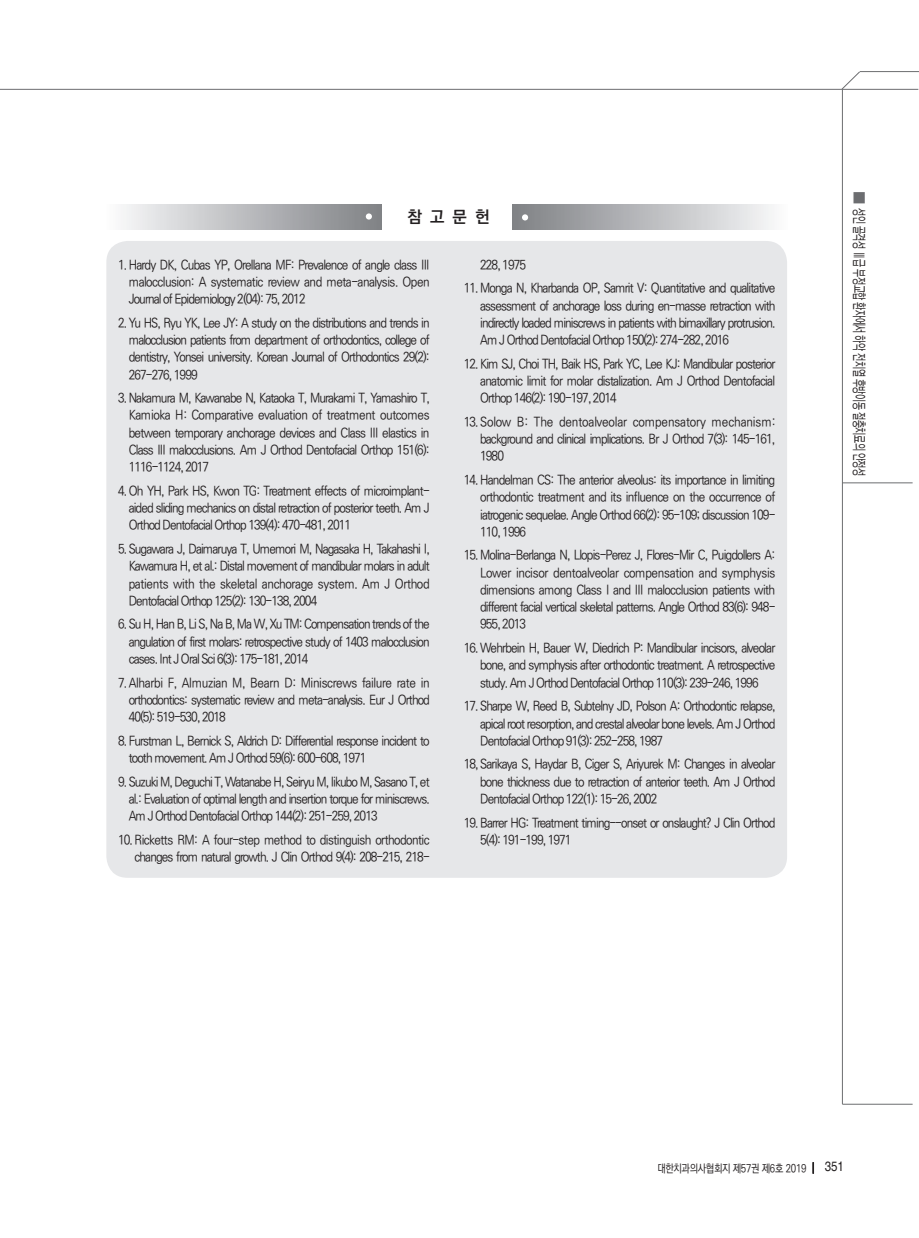
<style>
.page{position:relative;width:919px;height:1238px;background:#fff}
.page>*{position:absolute;margin:0;border:0;box-sizing:border-box;transform-origin:0 0}
.t1{font:16.5px "Ko Pub World Dotum PB";color:#231f20}
.t2{font:14.25px "Ko Pub World Dotum PM";letter-spacing:-.04em;color:#231f20;scale:.65 1}
.t3{font:13.5px "Helvetica";color:#231f20;scale:.85 1}
.ÌπÆ_Â{font:13.05px/17.2px "Ko Pub World Dotum PM";letter-spacing:-.075em;color:#231f20;text-align:justify;scale:.9 1}
.ÌπÆ_Â-2{font:13.05px/17.2px "Ko Pub World Dotum PM";letter-spacing:-.055em;color:#231f20;text-align:right;scale:.9 1}
.t4{font:11.25px "Ko Pub World Dotum PM";letter-spacing:-.025em;color:#231f20;scale:.85 1}
.s1{font-size:15px;color:#6c6d70}
</style>
<div class="page">
<svg style="left:841px;top:72px;width:19px;height:17px"></svg>
<hr style="left:859px;top:71px;width:59px;height:1px;background:#6c6d70">
<hr style="left:0;top:89px;width:918px;height:1px;background:#6c6d70">
<hr style="left:842px;top:89px;width:1px;height:1014px;background:#6c6d70">
<hr style="left:842px;top:1103px;width:70px;height:1px;background:#6c6d70">
<hr style="left:842px;top:482px;width:70px;height:1px;background:#6c6d70">
<svg style="left:812px;top:1162px;width:2px;height:11px"></svg>
<div style="left:106px;top:241px;width:681px;height:636px;background:#e6e7e9;border-radius:21px"></div>
<div style="left:106px;top:204px;width:275px;height:26px;background:linear-gradient(to right,#fbfbfc,#7f8185)"></div>
<svg style="left:366px;top:213px;width:6px;height:6px"></svg>
<div style="left:513px;top:204px;width:274px;height:26px;background:linear-gradient(to right,#7f8084,#f9fafb)"></div>
<svg style="left:522px;top:214px;width:6px;height:6px"></svg>
<p class="t1" style="left:407px;top:205px;width:83px">참 고 문 헌</p>
<p class="ÌπÆ_Â" style="left:129px;top:256px;width:336px;text-indent:-11px">1. Hardy DK, Cubas YP, Orellana MF: Prevalence of angle class III malocclusion: A systematic review and meta-analysis. Open Journal of Epidemiology 2(04): 75, 2012</p>
<p class="ÌπÆ_Â" style="left:129px;top:314px;width:336px;text-indent:-11px">2. Yu HS, Ryu YK, Lee JY: A study on the distributions and trends in malocclusion patients from department of orthodontics, college of dentistry, Yonsei university. Korean Journal of Orthodontics 29(2):<br>267-276, 1999</p>
<p class="ÌπÆ_Â" style="left:129px;top:390px;width:336px;text-indent:-11px">3. Nakamura M, Kawanabe N, Kataoka T, Murakami T, Yamashiro T, Kamioka H: Comparative evaluation of treatment outcomes between temporary anchorage devices and Class III elastics in Class III malocclusions. Am J Orthod Dentofacial Orthop 151(6):<br>1116-1124, 2017</p>
<p class="ÌπÆ_Â" style="left:129px;top:482px;width:336px;text-indent:-11px">4. Oh YH, Park HS, Kwon TG: Treatment effects of microimplant&shy;aided sliding mechanics on distal retraction of posterior teeth. Am J Orthod Dentofacial Orthop 139(4): 470-481, 2011</p>
<p class="ÌπÆ_Â" style="left:129px;top:541px;width:336px;text-indent:-11px">5. Sugawara J, Daimaruya T, Umemori M, Nagasaka H, Takahashi I, Kawamura H, et al.: Distal movement of mandibular molars in adult patients with the skeletal anchorage system. Am J Orthod Dentofacial Orthop 125(2): 130-138, 2004</p>
<p class="ÌπÆ_Â" style="left:129px;top:616px;width:336px;text-indent:-11px">6. Su H, Han B, Li S, Na B, Ma W, Xu TM: Compensation trends of the angulation of first molars: retrospective study of 1403 malocclusion cases. Int J Oral Sci 6(3): 175-181, 2014</p>
<p class="ÌπÆ_Â" style="left:129px;top:674px;width:336px;text-indent:-11px">7. Alharbi F, Almuzian M, Bearn D: Miniscrews failure rate in orthodontics: systematic review and meta-analysis. Eur J Orthod 40(5): 519-530, 2018</p>
<p class="ÌπÆ_Â" style="left:129px;top:732px;width:336px;text-indent:-11px">8. Furstman L, Bernick S, Aldrich D: Differential response incident to tooth movement. Am J Orthod 59(6): 600-608, 1971</p>
<p class="ÌπÆ_Â" style="left:129px;top:773px;width:336px;text-indent:-11px">9. Suzuki M, Deguchi T, Watanabe H, Seiryu M, Iikubo M, Sasano T, et al.: Evaluation of optimal length and insertion torque for miniscrews.<br>Am J Orthod Dentofacial Orthop 144(2): 251-259, 2013</p>
<p class="ÌπÆ_Â-2" style="left:118px;top:831px;width:348px">10. Ricketts RM: A four-step method to distinguish orthodontic changes from natural growth. J Clin Orthod 9(4): 208-215, 218-</p>
<p class="ÌπÆ_Â" style="left:480px;top:256px;width:53px">228, 1975</p>
<p class="ÌπÆ_Â" style="left:480px;top:280px;width:329px;text-indent:-16px">11. Monga N, Kharbanda OP, Samrit V: Quantitative and qualitative assessment of anchorage loss during en-masse retraction with indirectly loaded miniscrews in patients with bimaxillary protrusion.<br>Am J Orthod Dentofacial Orthop 150(2): 274-282, 2016</p>
<p class="ÌπÆ_Â" style="left:480px;top:355px;width:329px;text-indent:-16px">12. Kim SJ, Choi TH, Baik HS, Park YC, Lee KJ: Mandibular posterior anatomic limit for molar distalization. Am J Orthod Dentofacial Orthop 146(2): 190-197, 2014</p>
<p class="ÌπÆ_Â" style="left:480px;top:413px;width:329px;text-indent:-16px">13. Solow B: The dentoalveolar compensatory mechanism: background and clinical implications. Br J Orthod 7(3): 145-161, 1980</p>
<p class="ÌπÆ_Â" style="left:480px;top:472px;width:329px;text-indent:-16px">14. Handelman CS: The anterior alveolus: its importance in limiting orthodontic treatment and its influence on the occurrence of iatrogenic sequelae. Angle Orthod 66(2): 95-109; discussion 109- 110, 1996</p>
<p class="ÌπÆ_Â" style="left:480px;top:547px;width:329px;text-indent:-16px">15. Molina-Berlanga N, Llopis-Perez J, Flores-Mir C, Puigdollers A:<br>Lower incisor dentoalveolar compensation and symphysis dimensions among Class I and III malocclusion patients with different facial vertical skeletal patterns. Angle Orthod 83(6): 948- 955, 2013</p>
<p class="ÌπÆ_Â" style="left:480px;top:640px;width:329px;text-indent:-16px">16. Wehrbein H, Bauer W, Diedrich P: Mandibular incisors, alveolar bone, and symphysis after orthodontic treatment. A retrospective study. Am J Orthod Dentofacial Orthop 110(3): 239-246, 1996</p>
<p class="ÌπÆ_Â" style="left:480px;top:698px;width:329px;text-indent:-16px">17. Sharpe W, Reed B, Subtelny JD, Polson A: Orthodontic relapse, apical root resorption, and crestal alveolar bone levels. Am J Orthod Dentofacial Orthop 91(3): 252-258, 1987</p>
<p class="ÌπÆ_Â" style="left:480px;top:756px;width:329px;text-indent:-16px">18, Sarikaya S, Haydar B, Ciger S, Ariyurek M: Changes in alveolar bone thickness due to retraction of anterior teeth. Am J Orthod Dentofacial Orthop 122(1): 15-26, 2002</p>
<p class="ÌπÆ_Â" style="left:480px;top:814px;width:329px;text-indent:-16px">19. Barrer HG: Treatment timing--onset or onslaught? J Clin Orthod<br>5(4): 191-199, 1971</p>
<p class="t2" style="left:869px;top:191px;width:439px;rotate:90deg"><span class="s1">■</span> 성인 골격성 Ⅲ급 부정교합 환자에서 하악 전치열 후방이동 절충치료의 안정성</p>
<p class="t4" style="left:657px;top:1160px;width:177px">대한치과의사협회지 제57권 제6호 2019</p>
<p class="t3" style="left:824px;top:1158px;width:24px">351</p>
</div>
